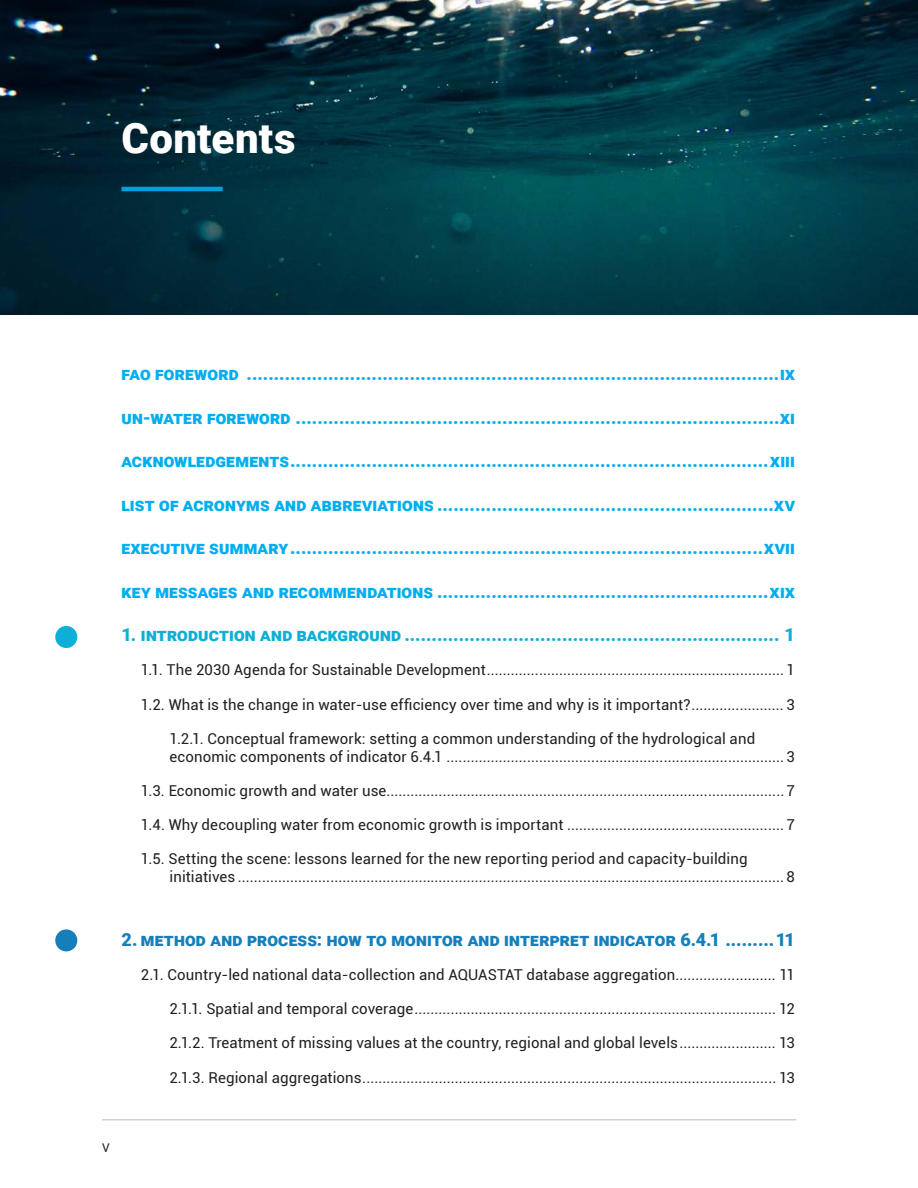
<style>
.page{position:relative;width:918px;height:1188px;background:#fff}
.page>*{position:absolute;margin:0;border:0;box-sizing:border-box;transform-origin:0 0}
.H1_span_columns{font:900 42px "Roboto";letter-spacing:.01em;color:#fff}
.TOC_H2{font:900 18px "Roboto";letter-spacing:.025em;color:#00aeef}
.t1{font:900 18px "Roboto";letter-spacing:.005em;color:#0eafd7}
.t2{font:900 18px "Roboto";color:#167fbb}
.TOC_H2-2{font:900 18px "Roboto";letter-spacing:.05em;color:#00aeef}
.t3{font:15px/18px "Roboto";letter-spacing:.005em;color:#231f20}
.FOOTER_verso{font:12px "Roboto";color:#231f20}
</style>
<div class="page">
<hr style="left:102px;top:1119px;width:695px;height:1px;background:#d1d2d4">
<img style="left:0;top:0;width:918px;height:315px">
<hr style="left:122px;top:187px;width:101px;height:4px;background:#069edb">
<div style="left:55px;top:626px;width:22px;height:22px;background:#0eafd7;border-radius:50%"></div>
<div style="left:55px;top:929px;width:22px;height:22px;background:#167fbb;border-radius:50%"></div>
<p class="H1_span_columns" style="left:122px;top:109px;width:176px">Contents</p>
<p class="TOC_H2" style="left:122px;top:361px;width:675px">FAO foreword ..................................................................................................IX</p>
<p class="TOC_H2" style="left:122px;top:405px;width:675px">UN-Wa ter Foreword .........................................................................................XI</p>
<p class="TOC_H2" style="left:121px;top:448px;width:675px">Ackno wledgements........................................................................................XIII</p>
<p class="TOC_H2-2" style="left:121px;top:492px;width:278px">List of acron yms and abbrevia tion</p>
<p class="TOC_H2" style="left:424px;top:492px;width:373px">s ..............................................................XV</p>
<p class="TOC_H2" style="left:121px;top:535px;width:675px">Executive summary.......................................................................................XVII</p>
<p class="TOC_H2" style="left:121px;top:579px;width:278px">Key messages an d recommendation</p>
<p class="TOC_H2" style="left:424px;top:579px;width:373px">s .............................................................XIX</p>
<p class="t1" style="left:121px;top:622px;width:110px">1. Introduction</p>
<p class="t1" style="left:260px;top:622px;width:103px">an d backgroun</p>
<p class="t1" style="left:391px;top:622px;width:405px">d ..................................................................... 1</p>
<p class="t3" style="left:141px;top:661px;width:656px">1.1. The 2030 Agenda for Sustainable Development.......................................................................... 1</p>
<p class="t3" style="left:141px;top:695px;width:656px">1.2. What is the change in water-use efficiency over time and why is it important?....................... 3</p>
<p class="t3" style="left:169px;top:729px;width:627px">1.2.1. Conceptual framework: setting a common understanding of the hydrological and economic components of indicator 6.4.1 .................................................................................... 3</p>
<p class="t3" style="left:141px;top:781px;width:656px">1.3. Economic growth and water use................................................................................................... 7</p>
<p class="t3" style="left:141px;top:815px;width:656px">1.4. Why decoupling water from economic growth is important ...................................................... 7</p>
<p class="t3" style="left:169px;top:850px;width:627px;text-indent:-28px">1.5. Setting the scene: lessons learned for the new reporting period and capacity-building initiatives ........................................................................................................................................ 8</p>
<p class="t2" style="left:121px;top:927px;width:289px">2. Method and process: how to moni</p>
<p class="t2" style="left:432px;top:927px;width:364px">tor and interpret indicator 6.4.1 .........11</p>
<p class="t3" style="left:141px;top:965px;width:656px">2.1. Country-led national data-collection and AQUASTAT database aggregation......................... 11</p>
<p class="t3" style="left:169px;top:999px;width:627px">2.1.1. Spatial and temporal coverage.......................................................................................... 12</p>
<p class="t3" style="left:169px;top:1033px;width:627px">2.1.2. Treatment of missing values at the country, regional and global levels........................ 13</p>
<p class="t3" style="left:169px;top:1068px;width:627px">2.1.3. Regional aggregations....................................................................................................... 13</p>
<p class="FOOTER_verso" style="left:102px;top:1139px;width:9px">V</p>
</div>
